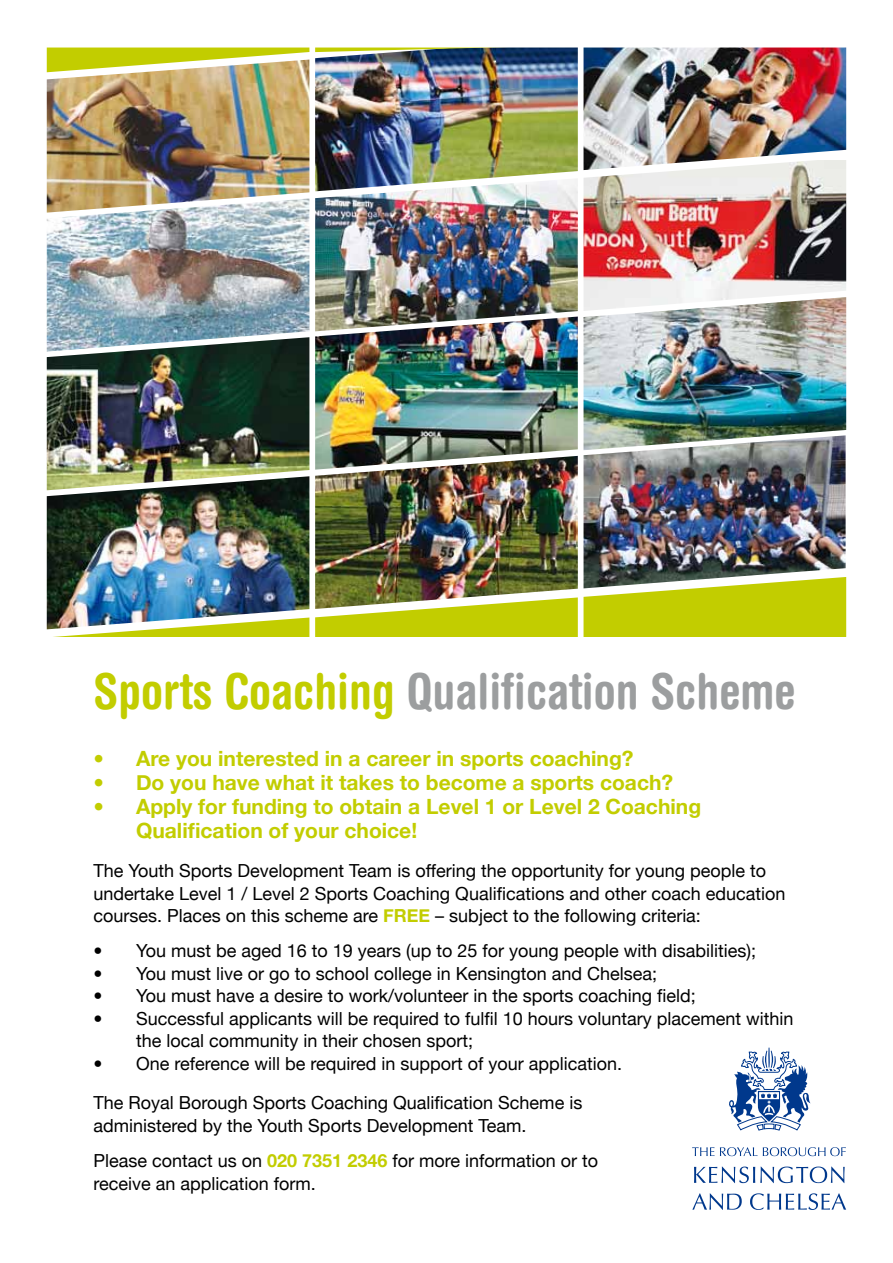
<style>
.page{position:relative;width:893px;height:1263px;background:#fff}
.page>*{position:absolute;margin:0;border:0;box-sizing:border-box;transform-origin:0 0}
.t1{font:700 condensed 49.5px "Helvetica Rounded";color:#9c9e9f}
.t2{font:700 21px/24px "Helvetica Neue";color:#c2cd00}
.t3{font:18px/22.5px "Helvetica Neue";color:#000}
.s1{color:#c2cd00}
.s2{font-weight:700;color:#c2cd00}
</style>
<div class="page">
<svg style="left:47px;top:629px;width:262px;height:8px"></svg>
<svg style="left:315px;top:588px;width:531px;height:49px"></svg>
<svg style="left:694px;top:1166px;width:151px;height:17px"></svg>
<svg style="left:692px;top:1193px;width:50px;height:17px"></svg>
<svg style="left:750px;top:1193px;width:96px;height:17px"></svg>
<svg style="left:692px;top:1147px;width:22px;height:9px"></svg>
<svg style="left:720px;top:1147px;width:37px;height:9px"></svg>
<svg style="left:763px;top:1147px;width:83px;height:9px"></svg>
<svg style="left:729px;top:1047px;width:82px;height:84px"></svg>
<img style="left:47px;top:72px;width:262px;height:126px">
<svg style="left:47px;top:48px;width:262px;height:24px"></svg>
<img style="left:315px;top:52px;width:263px;height:126px">
<svg style="left:315px;top:48px;width:263px;height:4px"></svg>
<img style="left:583px;top:48px;width:263px;height:112px">
<img style="left:47px;top:198px;width:262px;height:139px">
<img style="left:315px;top:178px;width:263px;height:139px">
<img style="left:583px;top:160px;width:263px;height:137px">
<img style="left:47px;top:337px;width:262px;height:139px">
<img style="left:315px;top:317px;width:263px;height:139px">
<img style="left:583px;top:297px;width:263px;height:138px">
<img style="left:47px;top:476px;width:262px;height:153px">
<img style="left:315px;top:456px;width:263px;height:153px">
<img style="left:583px;top:435px;width:263px;height:153px">
<div style="left:44px;top:0;width:816px;height:48px;border:2px solid #fff"></div>
<h1 class="t1" style="left:94px;top:662px;width:703px"><span class="s1">Sports Coaching</span> Qualification Scheme</h1>
<p class="t2" style="left:94px;top:745px;width:541px">• Are you interested in a career in sports coaching?</p>
<p class="t2" style="left:94px;top:769px;width:581px">• Do you have what it takes to become a sports coach?</p>
<p class="t2" style="left:136px;top:793px;width:567px;text-indent:-43px">• Apply for funding to obtain a Level 1 or Level 2 Coaching<br>Qualification of your choice!</p>
<p class="t3" style="left:94px;top:859px;width:693px">The Youth Sports Development Team is offering the opportunity for young people to undertake Level 1 / Level 2 Sports Coaching Qualifications and other coach education courses. Places on this scheme are <span class="s2">FREE</span> – subject to the following criteria:</p>
<p class="t3" style="left:94px;top:939px;width:664px">• You must be aged 16 to 19 years (up to 25 for young people with disabilities);</p>
<p class="t3" style="left:94px;top:962px;width:565px">• You must live or go to school college in Kensington and Chelsea;</p>
<p class="t3" style="left:94px;top:984px;width:604px">• You must have a desire to work/volunteer in the sports coaching field;</p>
<p class="t3" style="left:136px;top:1007px;width:659px;text-indent:-43px">• Successful applicants will be required to fulfil 10 hours voluntary placement within the local community in their chosen sport;</p>
<p class="t3" style="left:94px;top:1043px;width:530px;line-height:39.5px">• One reference will be required in support of your application.<br>The Royal Borough Sports Coaching Qualification Scheme is</p>
<p class="t3" style="left:94px;top:1107px;width:506px;line-height:35.2px">administered by the Youth Sports Development Team.<br>Please contact us on <span class="s2">020 7351 2346</span> for more information or to</p>
<p class="t3" style="left:94px;top:1172px;width:224px">receive an application form.</p>
</div>
